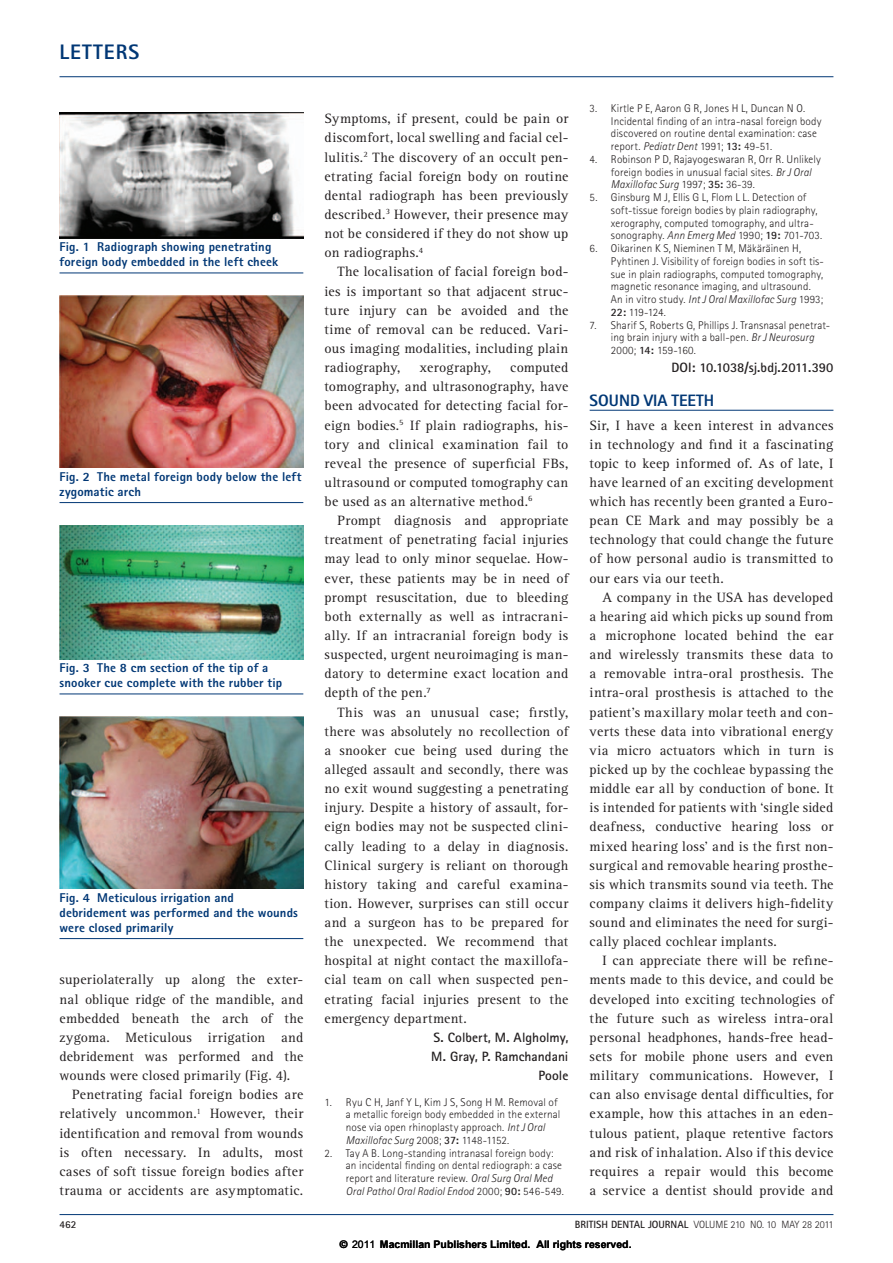
<style>
.page{position:relative;width:893px;height:1263px;background:#fff}
.page>*{position:absolute;margin:0;border:0;box-sizing:border-box;transform-origin:0 0}
.t1{font:800 21px "Rotis Sans Serif Std";letter-spacing:.05em;color:#013775}
._1_BDJ_letters_headi{font:800 16.5px "Rotis Sans Serif Std";color:#013775}
._1_BDJ_body{font:13.95px/19.2px "Rotis Serif Std";letter-spacing:.015em;color:#231f20;text-align:justify}
._1_BDJ_body_fullout{font:13.95px/19.2px "Rotis Serif Std";letter-spacing:.02em;color:#231f20;text-align:justify}
._1_BDJ_letters_autho{font:700 13.5px/19.2px "Rotis Sans Serif Std";color:#231f20}
._2_BDJ_table_fig_cap{font:800 12.75px/15px "Rotis Sans Serif Std";letter-spacing:.01em;color:#013775}
._2_BDJ_references{font:300 11.25px/12.8px "Rotis Sans Serif Std";letter-spacing:.01em;color:#231f20}
.t2{font:700 10.5px "Arial";color:#000}
.t3{font:300 10.5px "Rotis Sans Serif Std";color:#231f20}
.t4{font:700 10.5px "Rotis Sans Serif Std";color:#231f20}
.s1{font-style:italic}
.s2{font-weight:700}
.s3{font-family:"Helvetica"}
.s4{font-weight:400}
</style>
<div class="page">
<hr style="left:60px;top:1214px;width:773px;height:1px;background:#013775">
<hr style="left:590px;top:410px;width:243px;height:1px;background:#013775">
<hr style="left:60px;top:76px;width:773px;height:1px;background:#013775">
<img style="left:60px;top:112px;width:243px;height:126px">
<img style="left:60px;top:296px;width:243px;height:172px">
<img style="left:60px;top:525px;width:243px;height:134px">
<img style="left:60px;top:716px;width:243px;height:173px">
<hr style="left:60px;top:273px;width:243px;height:1px;background:#013775">
<hr style="left:60px;top:502px;width:243px;height:1px;background:#013775">
<hr style="left:60px;top:693px;width:243px;height:1px;background:#013775">
<hr style="left:60px;top:938px;width:243px;height:1px;background:#013775">
<p class="t1" style="left:60px;top:39px;width:81px">LETTERS</p>
<p class="_2_BDJ_table_fig_cap" style="left:60px;top:239px;width:220px">Fig. 1 Radiograph showing penetrating foreign body embedded in the left cheek</p>
<p class="_2_BDJ_table_fig_cap" style="left:60px;top:469px;width:243px">Fig. 2 The metal foreign body below the left zygomatic arch</p>
<p class="_2_BDJ_table_fig_cap" style="left:60px;top:660px;width:224px">Fig. 3 The 8 cm section of the tip of a snooker cue complete with the rubber tip</p>
<p class="_2_BDJ_table_fig_cap" style="left:60px;top:890px;width:240px">Fig. 4 Meticulous irrigation and debridement was performed and the wounds were closed primarily</p>
<p class="_1_BDJ_body" style="left:60px;top:971px;width:245px">superiolaterally up along the exter&shy;nal oblique ridge of the mandible, and embedded beneath the arch of the zygoma. Meticulous irrigation and debridement was performed and the wounds were closed primarily (Fig. 4).</p>
<p class="_1_BDJ_body" style="left:60px;top:1085px;width:245px;text-indent:13px">Penetrating facial foreign bodies are relatively uncommon.<sup>1</sup> However, their identification and removal from wounds is often necessary. In adults, most cases of soft tissue foreign bodies after trauma or accidents are asymptomatic.</p>
<p class="_1_BDJ_body" style="left:325px;top:109px;width:245px">Symptoms, if present, could be pain or discomfort, local swelling and facial cel&shy;lulitis.<sup>2</sup> The discovery of an occult pen&shy;etrating facial foreign body on routine dental radiograph has been previously described.<sup>3</sup> However, their presence may not be considered if they do not show up on radiographs.<sup>4</sup></p>
<p class="_1_BDJ_body" style="left:325px;top:263px;width:245px;text-indent:13px">The localisation of facial foreign bod&shy;ies is important so that adjacent struc&shy;ture injury can be avoided and the time of removal can be reduced. Vari&shy;ous imaging modalities, including plain radiography,</p>
<p class="_1_BDJ_body" style="left:325px;top:358px;width:245px;text-indent:186px">computed tomography, and ultrasonography, have been advocated for detecting facial for&shy;eign bodies.<sup>5</sup> If plain radiographs, his&shy;tory and clinical examination fail to reveal the presence of superficial FBs, ultrasound or computed tomography can be used as an alternative method.<sup>6</sup></p>
<p class="_1_BDJ_body" style="left:325px;top:511px;width:245px;text-indent:13px">Prompt diagnosis and appropriate treatment of penetrating facial injuries may lead to only minor sequelae. How&shy;ever, these patients may be in need of prompt resuscitation, due to bleeding both externally as well as intracrani&shy;ally. If an intracranial foreign body is suspected, urgent neuroimaging is man&shy;datory to determine exact location and depth of the pen.<sup>7</sup></p>
<p class="_1_BDJ_body" style="left:325px;top:703px;width:245px;text-indent:13px">This was an unusual case; firstly, there was absolutely no recollection of a snooker cue being used during the alleged assault and secondly, there was no exit wound suggesting a penetrating injury. Despite a history of assault, for&shy;eign bodies may not be suspected clini&shy;cally leading to a delay in diagnosis.<br>Clinical surgery is reliant on thorough history taking and careful examina&shy;tion. However, surprises can still occur and a surgeon has to be prepared for the unexpected. We recommend that hospital at night contact the maxillofa&shy;cial team on call when suspected pen&shy;etrating facial injuries present to the emergency department.</p>
<p class="_1_BDJ_letters_autho" style="left:431px;top:1027px;width:139px">S. Colbert, M. Algholmy,<br>M. Gray, P. Ramchandani</p>
<p class="_1_BDJ_letters_autho" style="left:538px;top:1066px;width:31px">Poole</p>
<p class="_2_BDJ_references" style="left:346px;top:1095px;width:216px;text-indent:-21px">1. Ryu C H, Janf Y L, Kim J S, Song H M. Removal of a metallic foreign body embedded in the external nose via open rhinoplasty approach. <span class="s1">Int J Oral Maxillofac Surg</span> 2008; <span class="s2">37:</span> 1148-1152.</p>
<p class="_2_BDJ_references" style="left:346px;top:1146px;width:220px;text-indent:-21px">2. Tay A B. Long-standing intranasal foreign body: an incidental finding on dental rediograph: a case report and literature review. <span class="s1">Oral Surg Oral Med Oral Pathol Oral Radiol Endod</span> 2000; <span class="s2">90:</span> 546-549.</p>
<p class="_1_BDJ_body" style="left:420px;top:358px;width:73px">xerography,</p>
<p class="_2_BDJ_references" style="left:611px;top:102px;width:212px;text-indent:-21px">3. Kirtle P E, Aaron G R, Jones H L, Duncan N O.<br>Incidental finding of an intra-nasal foreign body discovered on routine dental examination: case report. <span class="s1">Pediatr Dent</span> 1991; <span class="s2">13:</span> 49-51.</p>
<p class="_2_BDJ_references" style="left:611px;top:153px;width:211px;text-indent:-21px">4. Robinson P D, Rajayogeswaran R, Orr R. Unlikely foreign bodies in unusual facial sites. <span class="s1">Br J Oral<br>Maxillofac Surg</span> 1997; <span class="s2">35:</span> 36-39.</p>
<p class="_2_BDJ_references" style="left:611px;top:191px;width:213px;text-indent:-21px">5. Ginsburg M J, Ellis G L, Flom L L. Detection of soft-tissue foreign bodies by plain radiography, xerography, computed tomography, and ultra&shy;sonography. <span class="s1">Ann Emerg Med</span> 1990; <span class="s2">19:</span> 701-703.</p>
<p class="_2_BDJ_references" style="left:611px;top:242px;width:215px;text-indent:-21px">6. Oikarinen K S, Nieminen T M, Mäkäräinen H, Pyhtinen J. Visibility of foreign bodies in soft tis&shy;sue in plain radiographs, computed tomography, magnetic resonance imaging, and ultrasound.<br>An in vitro study. <span class="s1">Int J Oral Maxillofac Surg</span> 1993; <span class="s2">22:</span> 119-124.</p>
<p class="_2_BDJ_references" style="left:611px;top:319px;width:221px;text-indent:-21px">7. Sharif S, Roberts G, Phillips J. Transnasal penetrat&shy;ing brain injury with a ball-pen. <span class="s1">Br J Neurosurg<br></span>2000; <span class="s2">14:</span> 159-160.</p>
<p class="_1_BDJ_letters_autho" style="left:671px;top:358px;width:164px">DOI: 10.1038/sj.bdj.2011.390</p>
<p class="_1_BDJ_letters_headi" style="left:590px;top:389px;width:126px">SOUND VIA TEETH</p>
<p class="_1_BDJ_body_fullout" style="left:590px;top:416px;width:245px">Sir, I have a keen interest in advances in technology and find it a fascinating topic to keep informed of. As of late, I have learned of an exciting development which has recently been granted a Euro&shy;pean CE Mark and may possibly be a technology that could change the future of how personal audio is transmitted to our ears via our teeth.</p>
<p class="_1_BDJ_body" style="left:590px;top:588px;width:245px;text-indent:13px">A company in the USA has developed a hearing aid which picks up sound from a microphone located behind the ear and wirelessly transmits these data to a removable intra-oral prosthesis. The intra-oral prosthesis is attached to the patient’s maxillary molar teeth and con&shy;verts these data into vibrational energy via micro actuators which in turn is picked up by the cochleae bypassing the middle ear all by conduction of bone. It is intended for patients with ‘single sided deafness, conductive hearing loss or mixed hearing loss’ and is the first non&shy;surgical and removable hearing prosthe&shy;sis which transmits sound via teeth. The company claims it delivers high-fidelity sound and eliminates the need for surgi&shy;cally placed cochlear implants.</p>
<p class="_1_BDJ_body" style="left:590px;top:951px;width:245px;text-indent:13px">I can appreciate there will be refine&shy;ments made to this device, and could be developed into exciting technologies of the future such as wireless intra-oral personal headphones, hands-free head&shy;sets for mobile phone users and even military communications. However, I can also envisage dental difficulties, for example, how this attaches in an eden&shy;tulous patient, plaque retentive factors and risk of inhalation. Also if this device requires a repair would this become a service a dentist should provide and</p>
<p class="t4" style="left:60px;top:1217px;width:18px">462</p>
<p class="t3" style="left:575px;top:1218px;width:260px"><span class="s2">BRITISH DENTAL JOURNAL</span> VOLUME 210 NO. 10 MAY 28 2011</p>
<p class="t2" style="left:340px;top:1237px;width:293px"><span class="s3">©</span> <span class="s4">2011</span> Macmillan Publishers Limited. All rights reserved.</p>
</div>
